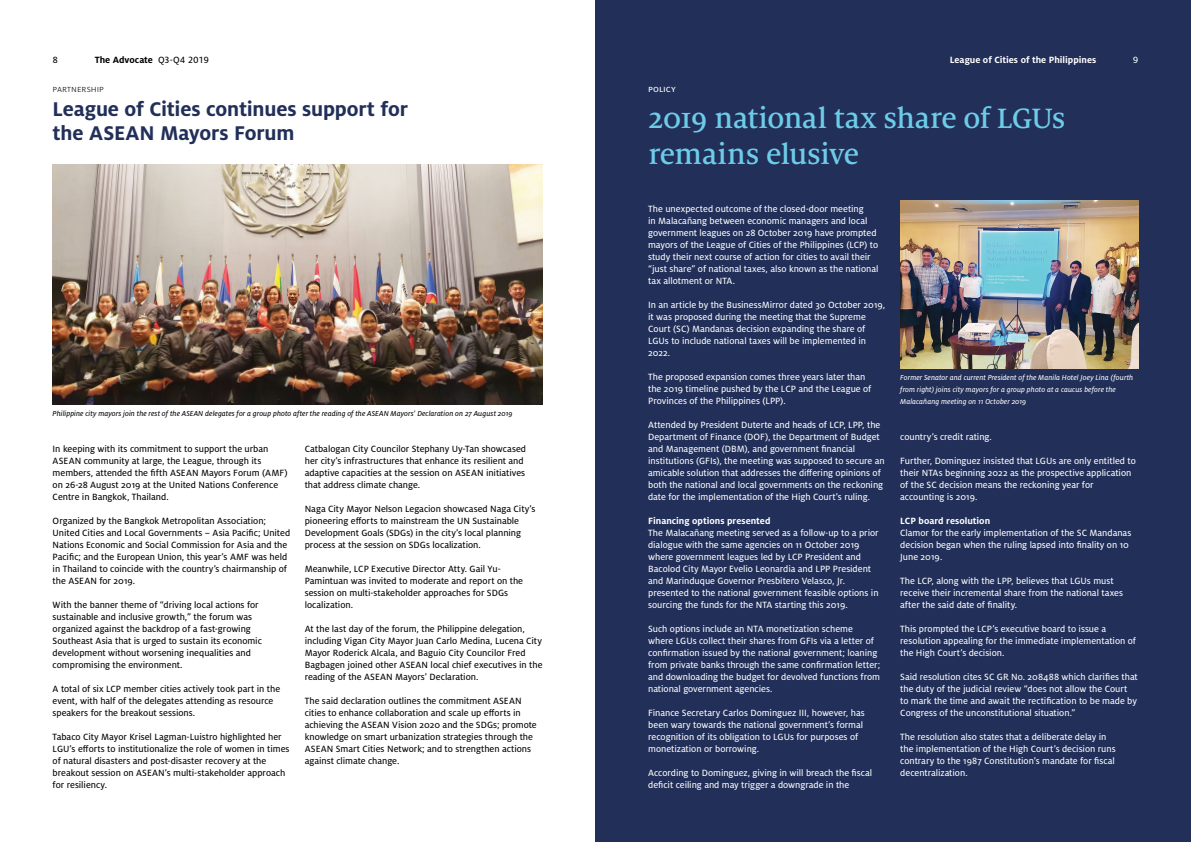
<style>
.page{position:relative;width:1191px;height:842px;background:#fff}
.page>*{position:absolute;margin:0;border:0;box-sizing:border-box;transform-origin:0 0}
.t1{font:500 31px/36px "Milo Serif OT";letter-spacing:-.015em;color:#6dcce8}
.t2{font:700 22px/24px "Milo OT";letter-spacing:-.01em;color:#222f59}
.t3{font:10px/12px "Milo OT Text";color:#fff}
.t4{font:10px/12px "Milo OT Text";color:#000}
.t5{font:700 10px "Milo OT";color:#fff}
.t6{font:700 10px "Milo OT";color:#000}
.t7{font:300 10px "Milo OT";letter-spacing:-.005em;color:#000}
.t8{font:8px/12px "Milo OT Text Ita";letter-spacing:.005em;color:#fff}
.t9{font:8px "Milo OT Text Ita";letter-spacing:.005em;color:#000}
.s1{font-family:"Milo OT Text";font-weight:400}
</style>
<div class="page">
<img style="left:53px;top:164px;width:490px;height:240px">
<div style="left:595px;top:0;width:596px;height:842px;background:#222f59"></div>
<img style="left:900px;top:200px;width:238px;height:168px">
<p class="t4" style="left:53px;top:54px;width:7px">8</p>
<p class="t6" style="left:95px;top:54px;width:116px">The Advocate <span class="s1">Q3-Q4 2019</span></p>
<p class="t5" style="left:949px;top:54px;width:148px">League of Cities of the Philippines</p>
<p class="t3" style="left:1132px;top:54px;width:7px">9</p>
<p class="t7" style="left:53px;top:83px;width:53px">partnership</p>
<h2 class="t2" style="left:53px;top:97px;width:357px">League of Cities continues support for the ASEAN Mayors Forum</h2>
<p class="t9" style="left:53px;top:409px;width:461px">Philippine city mayors join the rest of the ASEAN delegates for a group photo after the reading of the ASEAN Mayors’ Declaration on 27 August 2019</p>
<p class="t4" style="left:53px;top:443px;width:236px">In keeping with its commitment to support the urban ASEAN community at large, the League, through its members, attended the fifth ASEAN Mayors Forum (AMF) on 26-28 August 2019 at the United Nations Conference Centre in Bangkok, Thailand.</p>
<p class="t4" style="left:53px;top:515px;width:239px">Organized by the Bangkok Metropolitan Association; United Cities and Local Governments – Asia Pacific; United Nations Economic and Social Commission for Asia and the Pacific; and the European Union, this year’s AMF was held in Thailand to coincide with the country’s chairmanship of the ASEAN for 2019.</p>
<p class="t4" style="left:53px;top:599px;width:211px">With the banner theme of “driving local actions for sustainable and inclusive growth,” the forum was organized against the backdrop of a fast-growing Southeast Asia that is urged to sustain its economic development without worsening inequalities and compromising the environment.</p>
<p class="t4" style="left:53px;top:683px;width:229px">A total of six LCP member cities actively took part in the event, with half of the delegates attending as resource speakers for the breakout sessions.</p>
<p class="t4" style="left:53px;top:731px;width:238px">Tabaco City Mayor Krisel Lagman-Luistro highlighted her LGU’s efforts to institutionalize the role of women in times of natural disasters and post-disaster recovery at the breakout session on ASEAN’s multi-stakeholder approach for resiliency.</p>
<p class="t4" style="left:305px;top:443px;width:223px">Catbalogan City Councilor Stephany Uy-Tan showcased her city’s infrastructures that enhance its resilient and adaptive capacities at the session on ASEAN initiatives that address climate change.</p>
<p class="t4" style="left:305px;top:503px;width:232px">Naga City Mayor Nelson Legacion showcased Naga City’s pioneering efforts to mainstream the UN Sustainable Development Goals (SDGs) in the city’s local planning process at the session on SDGs localization.</p>
<p class="t4" style="left:305px;top:563px;width:220px">Meanwhile, LCP Executive Director Atty. Gail Yu-Pamintuan was invited to moderate and report on the session on multi-stakeholder approaches for SDGs localization.</p>
<p class="t4" style="left:305px;top:623px;width:239px">At the last day of the forum, the Philippine delegation, including Vigan City Mayor Juan Carlo Medina, Lucena City Mayor Roderick Alcala, and Baguio City Councilor Fred Bagbagen joined other ASEAN local chief executives in the reading of the ASEAN Mayors’ Declaration.</p>
<p class="t4" style="left:305px;top:695px;width:233px">The said declaration outlines the commitment ASEAN cities to enhance collaboration and scale up efforts in achieving the ASEAN Vision 2020 and the SDGs; promote knowledge on smart urbanization strategies through the ASEAN Smart Cities Network; and to strengthen actions against climate change.</p>
<p class="t3" style="left:648px;top:83px;width:29px">policy</p>
<h1 class="t1" style="left:648px;top:101px;width:419px">2019 national tax share of LGUs remains elusive</h1>
<p class="t3" style="left:648px;top:203px;width:232px">The unexpected outcome of the closed-door meeting<br>in Malacañang between economic managers and local government leagues on 28 October 2019 have prompted mayors of the League of Cities of the Philippines (LCP) to study their next course of action for cities to avail their “just share” of national taxes, also known as the national tax allotment or NTA.</p>
<p class="t3" style="left:648px;top:299px;width:239px">In an article by the BusinessMirror dated 30 October 2019, it was proposed during the meeting that the Supreme Court (SC) Mandanas decision expanding the share of LGUs to include national taxes will be implemented in 2022.</p>
<p class="t3" style="left:648px;top:371px;width:225px">The proposed expansion comes three years later than the 2019 timeline pushed by the LCP and the League of<br>Provinces of the Philippines (LPP).</p>
<p class="t3" style="left:648px;top:419px;width:238px">Attended by President Duterte and heads of LCP, LPP, the Department of Finance (DOF), the Department of Budget and Management (DBM), and government financial institutions (GFIs), the meeting was supposed to secure an amicable solution that addresses the differing opinions of both the national and local governments on the reckoning date for the implementation of the High Court’s ruling.</p>
<p class="t5" style="left:648px;top:515px;width:124px">Financing options presented</p>
<p class="t3" style="left:648px;top:527px;width:232px">The Malacañang meeting served as a follow-up to a prior dialogue with the same agencies on 11 October 2019 where government leagues led by LCP President and Bacolod City Mayor Evelio Leonardia and LPP President and Marinduque Governor Presbitero Velasco, Jr. presented to the national government feasible options in sourcing the funds for the NTA starting this 2019.</p>
<p class="t3" style="left:648px;top:623px;width:234px">Such options include an NTA monetization scheme where LGUs collect their shares from GFIs via a letter of confirmation issued by the national government; loaning from private banks through the same confirmation letter; and downloading the budget for devolved functions from national government agencies.</p>
<p class="t3" style="left:648px;top:707px;width:218px">Finance Secretary Carlos Dominguez III, however, has been wary towards the national government’s formal recognition of its obligation to LGUs for purposes of monetization or borrowing.</p>
<p class="t3" style="left:648px;top:767px;width:225px">According to Dominguez, giving in will breach the fiscal deficit ceiling and may trigger a downgrade in the</p>
<p class="t8" style="left:900px;top:372px;width:235px">Former Senator and current President of the Manila Hotel Joey Lina (fourth from right) joins city mayors for a group photo at a caucus before the<br>Malacañang meeting on 11 October 2019</p>
<p class="t3" style="left:900px;top:431px;width:93px">country’s credit rating.</p>
<p class="t3" style="left:900px;top:455px;width:237px">Further, Dominguez insisted that LGUs are only entitled to their NTAs beginning 2022 as the prospective application of the SC decision means the reckoning year for accounting is 2019.</p>
<p class="t5" style="left:900px;top:515px;width:91px">LCP board resolution</p>
<p class="t3" style="left:900px;top:527px;width:233px">Clamor for the early implementation of the SC Mandanas decision began when the ruling lapsed into finality on 10<br>June 2019.</p>
<p class="t3" style="left:900px;top:575px;width:224px">The LCP, along with the LPP, believes that LGUs must receive their incremental share from the national taxes after the said date of finality.</p>
<p class="t3" style="left:900px;top:623px;width:237px">This prompted the LCP’s executive board to issue a resolution appealing for the immediate implementation of the High Court’s decision.</p>
<p class="t3" style="left:900px;top:671px;width:239px">Said resolution cites SC GR No. 208488 which clarifies that the duty of the judicial review “does not allow the Court to mark the time and await the rectification to be made by Congress of the unconstitutional situation.”</p>
<p class="t3" style="left:900px;top:731px;width:217px">The resolution also states that a deliberate delay in the implementation of the High Court’s decision runs contrary to the 1987 Constitution’s mandate for fiscal decentralization.</p>
</div>
